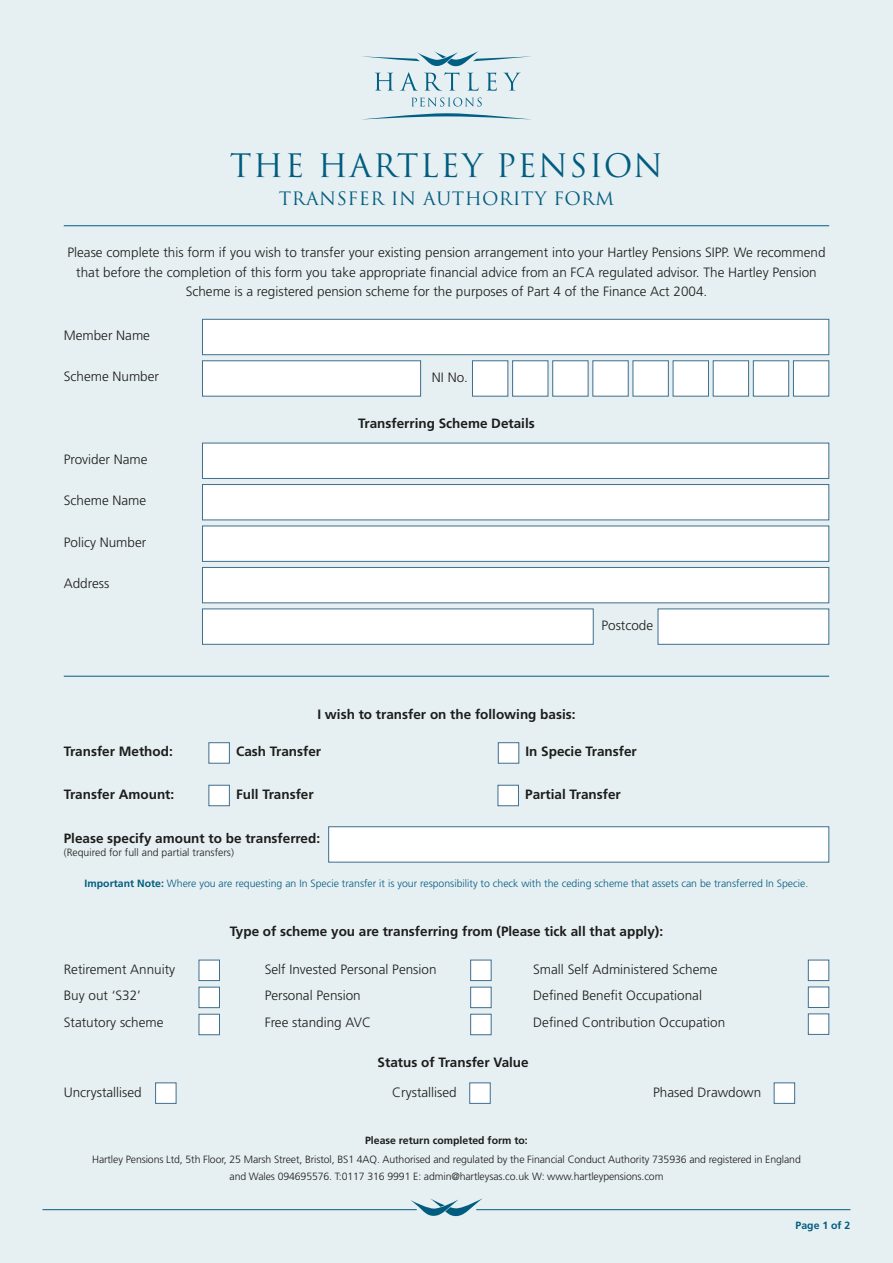
<style>
.page{position:relative;width:893px;height:1263px;background:#e6eff2}
.page>*{position:absolute;margin:0;border:0;box-sizing:border-box;transform-origin:0 0}
.t1{font:31.5px "Trajan Pro";letter-spacing:.05em;color:#015d7f}
.t2{font:18px "Trajan Pro";letter-spacing:.03em;color:#015d7f}
.t3{font:300 13.5px/19.5px "Frutiger";color:#1d1d1b;text-align:center}
.t4{font:700 13.5px "Frutiger";color:#1d1d1b}
.t5{font:300 10.5px/19.5px "Frutiger";letter-spacing:-.01em;color:#1d1d1b;text-align:center}
.t6{font:300 10.5px "Frutiger";color:#015d7f}
.t7{font:700 10.5px "Frutiger";color:#015d7f}
.s1{font-weight:700}
</style>
<div class="page">
<svg style="left:411px;top:98px;width:71px;height:9px"></svg>
<svg style="left:362px;top:113px;width:169px;height:7px"></svg>
<svg style="left:362px;top:51px;width:169px;height:15px"></svg>
<svg style="left:375px;top:73px;width:19px;height:18px"></svg>
<svg style="left:400px;top:72px;width:18px;height:19px"></svg>
<svg style="left:424px;top:72px;width:35px;height:19px"></svg>
<svg style="left:467px;top:73px;width:12px;height:18px"></svg>
<svg style="left:486px;top:72px;width:11px;height:19px"></svg>
<svg style="left:504px;top:73px;width:16px;height:18px"></svg>
<hr style="left:43px;top:1209px;width:374px;height:1px;background:#015d7f">
<hr style="left:476px;top:1209px;width:374px;height:1px;background:#015d7f">
<svg style="left:410px;top:1198px;width:73px;height:18px"></svg>
<hr style="left:64px;top:225px;width:765px;height:1px;background:#015d7f">
<div style="left:202px;top:319px;width:627px;height:36px;background:#fff;border:1px solid #3e6f8f"></div>
<div style="left:202px;top:360px;width:219px;height:36px;background:#fff;border:1px solid #3e6f8f"></div>
<div style="left:472px;top:360px;width:36px;height:36px;background:#fff;border:1px solid #3e6f8f"></div>
<div style="left:633px;top:360px;width:36px;height:36px;background:#fff;border:1px solid #3e6f8f"></div>
<div style="left:552px;top:360px;width:36px;height:36px;background:#fff;border:1px solid #3e6f8f"></div>
<div style="left:713px;top:360px;width:36px;height:36px;background:#fff;border:1px solid #3e6f8f"></div>
<div style="left:512px;top:360px;width:36px;height:36px;background:#fff;border:1px solid #3e6f8f"></div>
<div style="left:673px;top:360px;width:36px;height:36px;background:#fff;border:1px solid #3e6f8f"></div>
<div style="left:592px;top:360px;width:37px;height:36px;background:#fff;border:1px solid #3e6f8f"></div>
<div style="left:753px;top:360px;width:36px;height:36px;background:#fff;border:1px solid #3e6f8f"></div>
<div style="left:793px;top:360px;width:36px;height:36px;background:#fff;border:1px solid #3e6f8f"></div>
<hr style="left:64px;top:676px;width:765px;height:1px;background:#015d7f">
<div style="left:202px;top:484px;width:627px;height:36px;background:#fff;border:1px solid #3e6f8f"></div>
<div style="left:202px;top:443px;width:627px;height:36px;background:#fff;border:1px solid #3e6f8f"></div>
<div style="left:202px;top:608px;width:392px;height:37px;background:#fff;border:1px solid #3e6f8f"></div>
<div style="left:202px;top:526px;width:627px;height:36px;background:#fff;border:1px solid #3e6f8f"></div>
<div style="left:202px;top:567px;width:627px;height:36px;background:#fff;border:1px solid #3e6f8f"></div>
<div style="left:658px;top:608px;width:171px;height:37px;background:#fff;border:1px solid #3e6f8f"></div>
<div style="left:498px;top:742px;width:21px;height:22px;background:#fff;border:1px solid #3e6f8f"></div>
<div style="left:208px;top:742px;width:22px;height:22px;background:#fff;border:1px solid #3e6f8f"></div>
<div style="left:328px;top:826px;width:501px;height:36px;background:#fff;border:1px solid #3e6f8f"></div>
<div style="left:208px;top:785px;width:22px;height:21px;background:#fff;border:1px solid #3e6f8f"></div>
<div style="left:498px;top:785px;width:21px;height:21px;background:#fff;border:1px solid #3e6f8f"></div>
<div style="left:199px;top:987px;width:21px;height:21px;background:#fff;border:1px solid #3e6f8f"></div>
<div style="left:199px;top:1014px;width:21px;height:21px;background:#fff;border:1px solid #3e6f8f"></div>
<div style="left:808px;top:986px;width:21px;height:22px;background:#fff;border:1px solid #3e6f8f"></div>
<div style="left:808px;top:1013px;width:21px;height:22px;background:#fff;border:1px solid #3e6f8f"></div>
<div style="left:470px;top:987px;width:22px;height:21px;background:#fff;border:1px solid #3e6f8f"></div>
<div style="left:470px;top:1014px;width:22px;height:21px;background:#fff;border:1px solid #3e6f8f"></div>
<div style="left:199px;top:960px;width:21px;height:21px;background:#fff;border:1px solid #3e6f8f"></div>
<div style="left:808px;top:960px;width:21px;height:21px;background:#fff;border:1px solid #3e6f8f"></div>
<div style="left:470px;top:960px;width:22px;height:21px;background:#fff;border:1px solid #3e6f8f"></div>
<div style="left:155px;top:1082px;width:21px;height:22px;background:#fff;border:1px solid #3e6f8f"></div>
<div style="left:774px;top:1082px;width:21px;height:22px;background:#fff;border:1px solid #3e6f8f"></div>
<div style="left:469px;top:1082px;width:22px;height:22px;background:#fff;border:1px solid #3e6f8f"></div>
<p class="t1" style="left:230px;top:145px;width:435px">THE HARTLEY PENSION</p>
<p class="t2" style="left:279px;top:187px;width:337px">TRANSFER IN AUTHORITY FORM</p>
<p class="t3" style="left:67px;top:243px;width:760px">Please complete this form if you wish to transfer your existing pension arrangement into your Hartley Pensions SIPP. We recommend that before the completion of this form you take appropriate financial advice from an FCA regulated advisor. The Hartley Pension<br>Scheme is a registered pension scheme for the purposes of Part 4 of the Finance Act 2004.</p>
<p class="t3" style="left:64px;top:326px;width:88px">Member Name</p>
<p class="t3" style="left:64px;top:367px;width:97px">Scheme Number</p>
<p class="t3" style="left:432px;top:368px;width:38px">NI No.</p>
<p class="t4" style="left:358px;top:416px;width:178px">Transferring Scheme Details</p>
<p class="t3" style="left:64px;top:449px;width:85px">Provider Name</p>
<p class="t3" style="left:64px;top:491px;width:84px">Scheme Name</p>
<p class="t3" style="left:64px;top:532px;width:84px">Policy Number</p>
<p class="t3" style="left:64px;top:574px;width:47px">Address</p>
<p class="t3" style="left:601px;top:615px;width:53px">Postcode</p>
<p class="t4" style="left:317px;top:706px;width:260px">I wish to transfer on the following basis:</p>
<p class="t4" style="left:64px;top:743px;width:111px">Transfer Method:</p>
<p class="t4" style="left:236px;top:744px;width:87px">Cash Transfer</p>
<p class="t4" style="left:526px;top:744px;width:113px">In Specie Transfer</p>
<p class="t4" style="left:64px;top:786px;width:112px">Transfer Amount:</p>
<p class="t4" style="left:236px;top:786px;width:79px">Full Transfer</p>
<p class="t4" style="left:525px;top:786px;width:97px">Partial Transfer</p>
<p class="t4" style="left:64px;top:830px;width:258px">Please specify amount to be transferred:</p>
<p class="t5" style="left:64px;top:843px;width:172px">(Required for full and partial transfers)</p>
<p class="t6" style="left:85px;top:877px;width:725px"><span class="s1">Important Note:</span> Where you are requesting an In Specie transfer it is your responsibility to check with the ceding scheme that assets can be transferred In Specie.</p>
<p class="t4" style="left:230px;top:923px;width:435px">Type of scheme you are transferring from (Please tick all that apply):</p>
<p class="t3" style="left:64px;top:959px;width:113px">Retirement Annuity</p>
<p class="t3" style="left:265px;top:959px;width:173px">Self Invested Personal Pension</p>
<p class="t3" style="left:533px;top:959px;width:186px">Small Self Administered Scheme</p>
<p class="t3" style="left:64px;top:986px;width:79px">Buy out ‘S32’</p>
<p class="t3" style="left:533px;top:986px;width:170px">Defined Benefit Occupational</p>
<p class="t3" style="left:64px;top:1012px;width:101px">Statutory scheme</p>
<p class="t3" style="left:265px;top:1012px;width:108px">Free standing AVC</p>
<p class="t3" style="left:533px;top:1012px;width:194px">Defined Contribution Occupation</p>
<p class="t3" style="left:265px;top:986px;width:98px">Personal Pension</p>
<p class="t4" style="left:378px;top:1054px;width:153px">Status of Transfer Value</p>
<p class="t3" style="left:64px;top:1082px;width:79px">Uncrystallised</p>
<p class="t3" style="left:392px;top:1082px;width:66px">Crystallised</p>
<p class="t3" style="left:653px;top:1082px;width:110px">Phased Drawdown</p>
<p class="t5" style="left:92px;top:1130px;width:710px"><span class="s1">Please return completed form to:<br></span>Hartley Pensions Ltd, 5th Floor, 25 Marsh Street, Bristol, BS1 4AQ. Authorised and regulated by the Financial Conduct Authority 735936 and registered in England</p>
<p class="t5" style="left:230px;top:1166px;width:435px">and Wales 094695576. T:0117 316 9991 E: admin@hartleysas.co.uk W: www.hartleypensions.com</p>
<p class="t7" style="left:796px;top:1219px;width:56px">Page 1 of 2</p>
</div>
